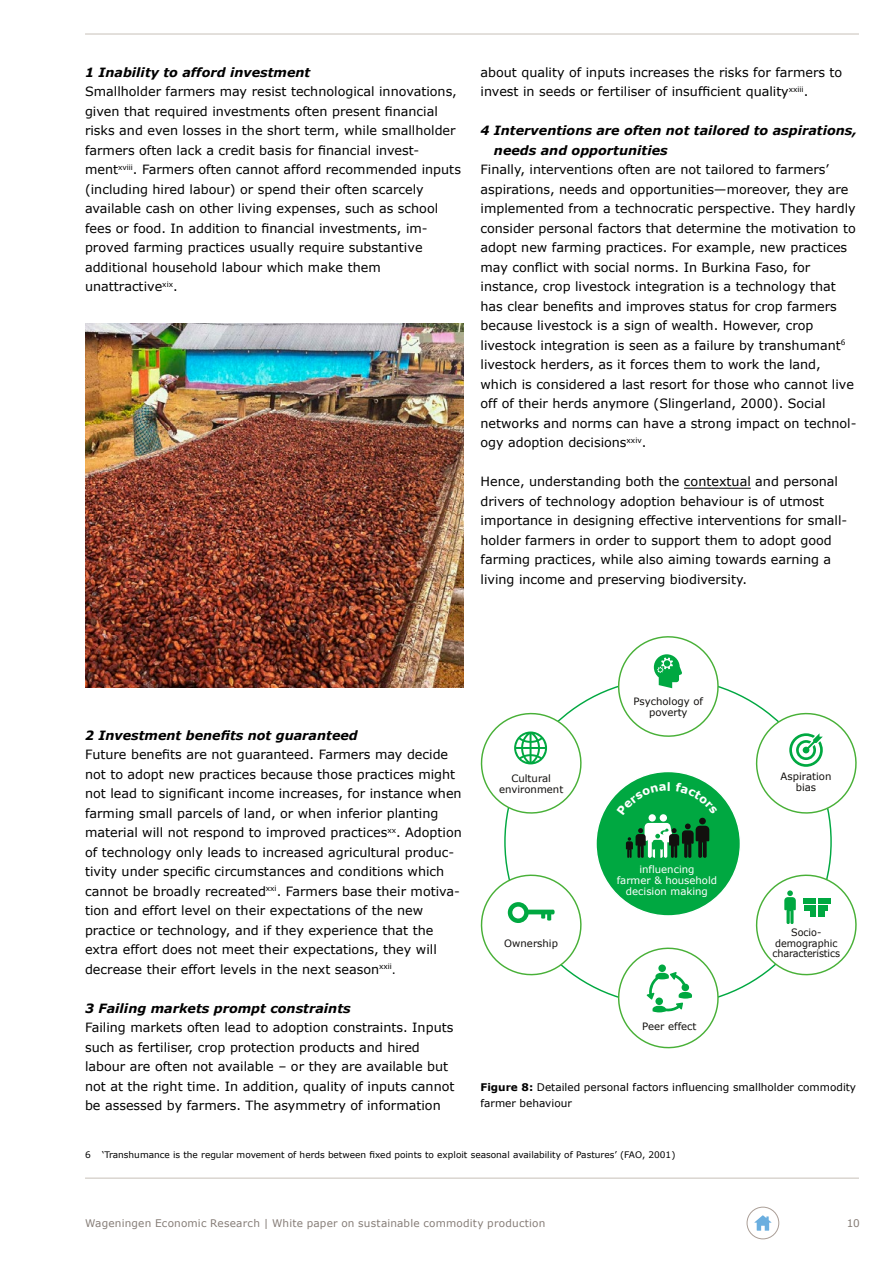
<style>
.page{position:relative;width:893px;height:1263px;background:#fff}
.page>*{position:absolute;margin:0;border:0;box-sizing:border-box;transform-origin:0 0}
.t1{font:12.75px/19.5px "Verdana";color:#000}
.t2{font:italic 700 12.75px/19.5px "Verdana";color:#000}
.t3{font:10.5px/16.5px "Verdana";color:#000}
.t4{font:10.5px "Verdana";letter-spacing:.02em;color:#867d77}
.t5{font:10.05px/10.8px "Verdana";color:#12100e;text-align:center}
.t6{font:10.05px/10.8px "Verdana";color:#fff;text-align:center}
.t7{font:10.05px/10.8px "Verdana";color:#12100e;text-align:center;scale:.95 1}
.t8{font:9px "Verdana";color:#000}
.s1{font-size:11.25px}
.s2{font-weight:700}
</style>
<div class="page">
<hr style="left:85px;top:1177px;width:774px;height:2px;background:#dad5d0">
<hr style="left:85px;top:33px;width:774px;height:2px;background:#dad5d0">
<hr style="left:684px;top:488px;width:67px;height:1px;background:#000">
<div style="left:596px;top:771px;width:144px;height:145px;background:#00a841;border-radius:50%"></div>
<div style="left:660px;top:814px;width:7px;height:7px;background:#fff;border-radius:50%"></div>
<div style="left:648px;top:814px;width:8px;height:7px;background:#fff;border-radius:50%"></div>
<div style="left:699px;top:818px;width:7px;height:6px;background:#12100e;border-radius:50%"></div>
<svg style="left:626px;top:823px;width:83px;height:35px"></svg>
<svg style="left:612px;top:636px;width:113px;height:101px"></svg>
<svg style="left:755px;top:707px;width:102px;height:112px"></svg>
<svg style="left:480px;top:707px;width:102px;height:112px"></svg>
<svg style="left:751px;top:869px;width:106px;height:112px"></svg>
<svg style="left:480px;top:869px;width:105px;height:112px"></svg>
<svg style="left:612px;top:947px;width:113px;height:102px"></svg>
<img style="left:85px;top:323px;width:378px;height:365px">
<svg style="left:754px;top:1215px;width:18px;height:16px"></svg>
<div style="left:747px;top:1207px;width:32px;height:32px;border:1px solid #aa9e96;border-radius:50%"></div>
<svg style="left:617px;top:782px;width:101px;height:33px"></svg>
<p class="t2" style="left:85px;top:62px;width:227px">1 Inability to afford investment</p>
<p class="t1" style="left:85px;top:82px;width:377px">Smallholder farmers may resist technological innovations, given that required investments often present financial risks and even losses in the short term, while smallholder farmers often lack a credit basis for financial invest&shy;ment<sup>xviii</sup>. Farmers often cannot afford recommended inputs (including hired labour) or spend their often scarcely available cash on other living expenses, such as school fees or food. In addition to financial investments, im&shy;proved farming practices usually require substantive additional household labour which make them unattractive<sup>xix</sup>.</p>
<p class="t1" style="left:480px;top:62px;width:363px">about quality of inputs increases the risks for farmers to invest in seeds or fertiliser of insufficient quality<sup>xxiii</sup>.</p>
<p class="t2" style="left:494px;top:121px;width:365px;text-indent:-13px">4 Interventions are often not tailored to aspirations, needs and opportunities</p>
<p class="t1" style="left:480px;top:160px;width:378px">Finally, interventions often are not tailored to farmers’ aspirations, needs and opportunities—moreover, they are implemented from a technocratic perspective. They hardly consider personal factors that determine the motivation to adopt new farming practices. For example, new practices may conflict with social norms. In Burkina Faso, for instance, crop livestock integration is a technology that has clear benefits and improves status for crop farmers because livestock is a sign of wealth. However, crop livestock integration is seen as a failure by transhumant<sup>6 </sup>livestock herders, as it forces them to work the land, which is considered a last resort for those who cannot live off of their herds anymore (Slingerland, 2000). Social networks and norms can have a strong impact on technol&shy;ogy adoption decisions<sup>xxiv</sup>.</p>
<p class="t1" style="left:480px;top:472px;width:368px">Hence, understanding both the contextual and personal drivers of technology adoption behaviour is of utmost importance in designing effective interventions for small&shy;holder farmers in order to support them to adopt good farming practices, while also aiming towards earning a living income and preserving biodiversity.</p>
<p class="t5" style="left:633px;top:696px;width:71px">Psychology of poverty</p>
<p class="t2" style="left:85px;top:725px;width:274px">2 Investment benefits not guaranteed</p>
<p class="t1" style="left:85px;top:745px;width:378px">Future benefits are not guaranteed. Farmers may decide not to adopt new practices because those practices might not lead to significant income increases, for instance when farming small parcels of land, or when inferior planting material will not respond to improved practices<sup>xx</sup>. Adoption of technology only leads to increased agricultural produc&shy;tivity under specific circumstances and conditions which cannot be broadly recreated<sup>xxi</sup>. Farmers base their motiva&shy;tion and effort level on their expectations of the new practice or technology, and if they experience that the extra effort does not meet their expectations, they will decrease their effort levels in the next season<sup>xxii</sup><span class="s1">.</span></p>
<p class="t2" style="left:85px;top:998px;width:267px">3 Failing markets prompt constraints</p>
<p class="t1" style="left:85px;top:1018px;width:371px">Failing markets often lead to adoption constraints. Inputs such as fertiliser, crop protection products and hired labour are often not available – or they are available but not at the right time. In addition, quality of inputs cannot be assessed by farmers. The asymmetry of information</p>
<p class="t8" style="left:85px;top:1149px;width:7px">6</p>
<p class="t8" style="left:102px;top:1149px;width:575px">‘Transhumance is the regular movement of herds between fixed points to exploit seasonal availability of Pastures’ (FAO, 2001)</p>
<p class="t5" style="left:781px;top:771px;width:52px">Aspiration bias</p>
<p class="t5" style="left:499px;top:773px;width:66px">Cultural environment</p>
<p class="t6" style="left:617px;top:864px;width:102px">influencing<br>farmer &amp; household decision making</p>
<p class="t7" style="left:772px;top:927px;width:73px">Socio&shy;demographic characteristics</p>
<p class="t5" style="left:504px;top:938px;width:55px">Ownership</p>
<p class="t5" style="left:642px;top:1021px;width:56px">Peer effect</p>
<p class="t3" style="left:480px;top:1079px;width:377px"><span class="s2">Figure 8:</span> Detailed personal factors influencing smallholder commodity farmer behaviour</p>
<p class="t4" style="left:85px;top:1217px;width:462px">Wageningen Economic Research | White paper on sustainable commodity production</p>
<p class="t4" style="left:847px;top:1217px;width:15px">10</p>
</div>
